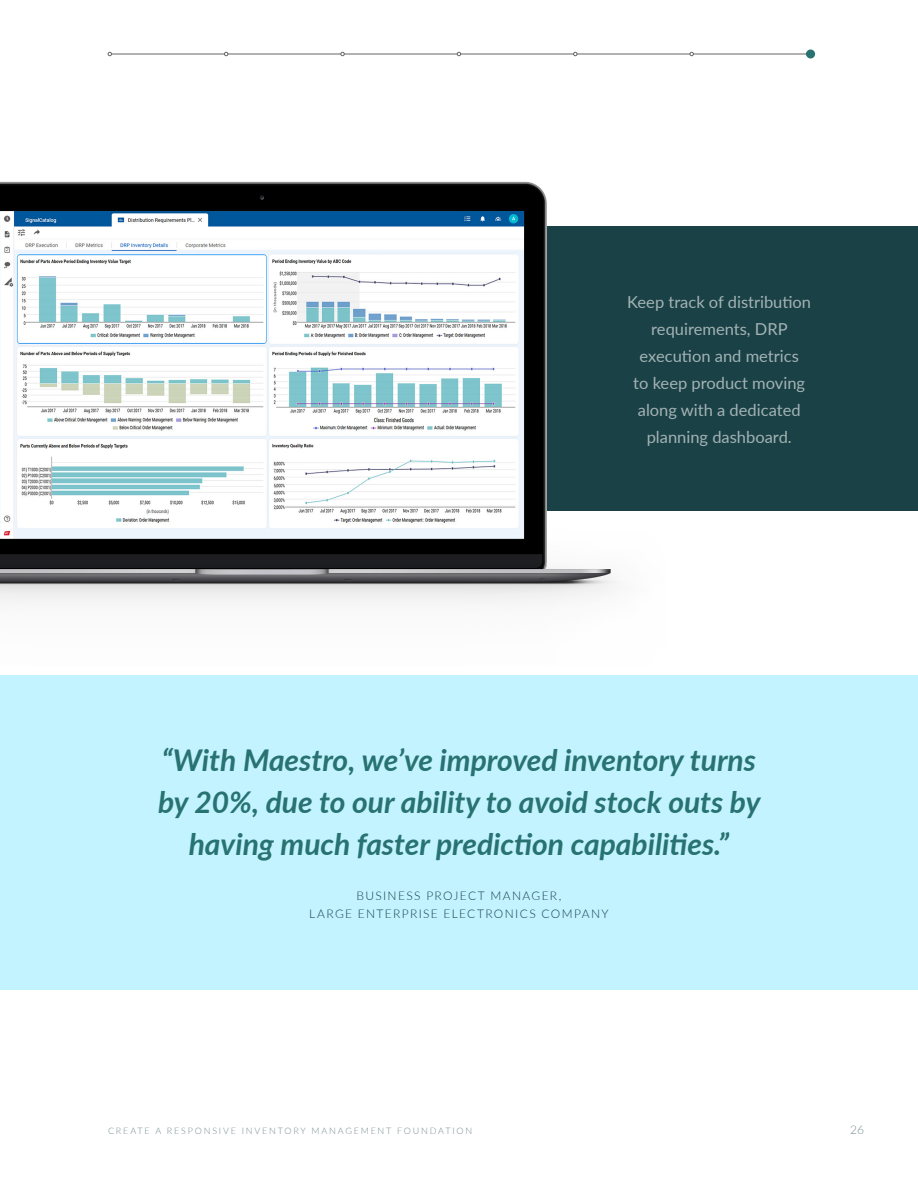
<style>
.page{position:relative;width:918px;height:1188px;background:#fff}
.page>*{position:absolute;margin:0;border:0;box-sizing:border-box;transform-origin:0 0}
.Quote_Text{font:italic 700 30px/42px "Lato";color:#287271;text-align:center}
.Body_Text{font:16.5px/27px "Lato";color:#a3b3b5;text-align:center}
.Quote_Source{font:300 12px "Lato";letter-spacing:.115em;color:#1a4146}
.t1{font:300 12px "Lato";color:#768d90}
.t2{font:300 9px "Lato";letter-spacing:.2em;color:#768d90}
</style>
<div class="page">
<div style="left:0;top:226px;width:918px;height:286px;background:#1a4146"></div>
<div style="left:0;top:675px;width:918px;height:315px;background:#c2f3ff"></div>
<img style="left:0;top:49px;width:810px;height:553px">
<hr style="left:108px;top:54px;width:702px;height:1px;background:#666">
<svg style="left:108px;top:52px;width:4px;height:4px"></svg>
<svg style="left:224px;top:52px;width:4px;height:4px"></svg>
<svg style="left:690px;top:52px;width:4px;height:4px"></svg>
<svg style="left:573px;top:52px;width:4px;height:4px"></svg>
<svg style="left:341px;top:52px;width:3px;height:4px"></svg>
<svg style="left:457px;top:52px;width:4px;height:4px"></svg>
<div style="left:806px;top:50px;width:9px;height:8px;background:#287271;border-radius:50%"></div>
<p class="Body_Text" style="left:627px;top:288px;width:185px">Keep track of distribution requirements, DRP execution and metrics<br>to keep product moving along with a dedicated planning dashboard.</p>
<p class="Quote_Text" style="left:158px;top:738px;width:604px">“With Maestro, we’ve improved inventory turns by 20%, due to our ability to avoid stock outs by having much faster prediction capabilities.”</p>
<p class="Quote_Source" style="left:356px;top:887px;width:207px">BUSINESS PROJECT MANAGER,</p>
<p class="Quote_Source" style="left:309px;top:905px;width:301px">LARGE ENTERPRISE ELECTRONICS COMPANY</p>
<p class="t2" style="left:108px;top:1125px;width:366px">CREATE A RESPONSIVE INVENTORY MANAGEMENT FOUNDATION</p>
<p class="t1" style="left:850px;top:1121px;width:15px">26</p>
</div>
